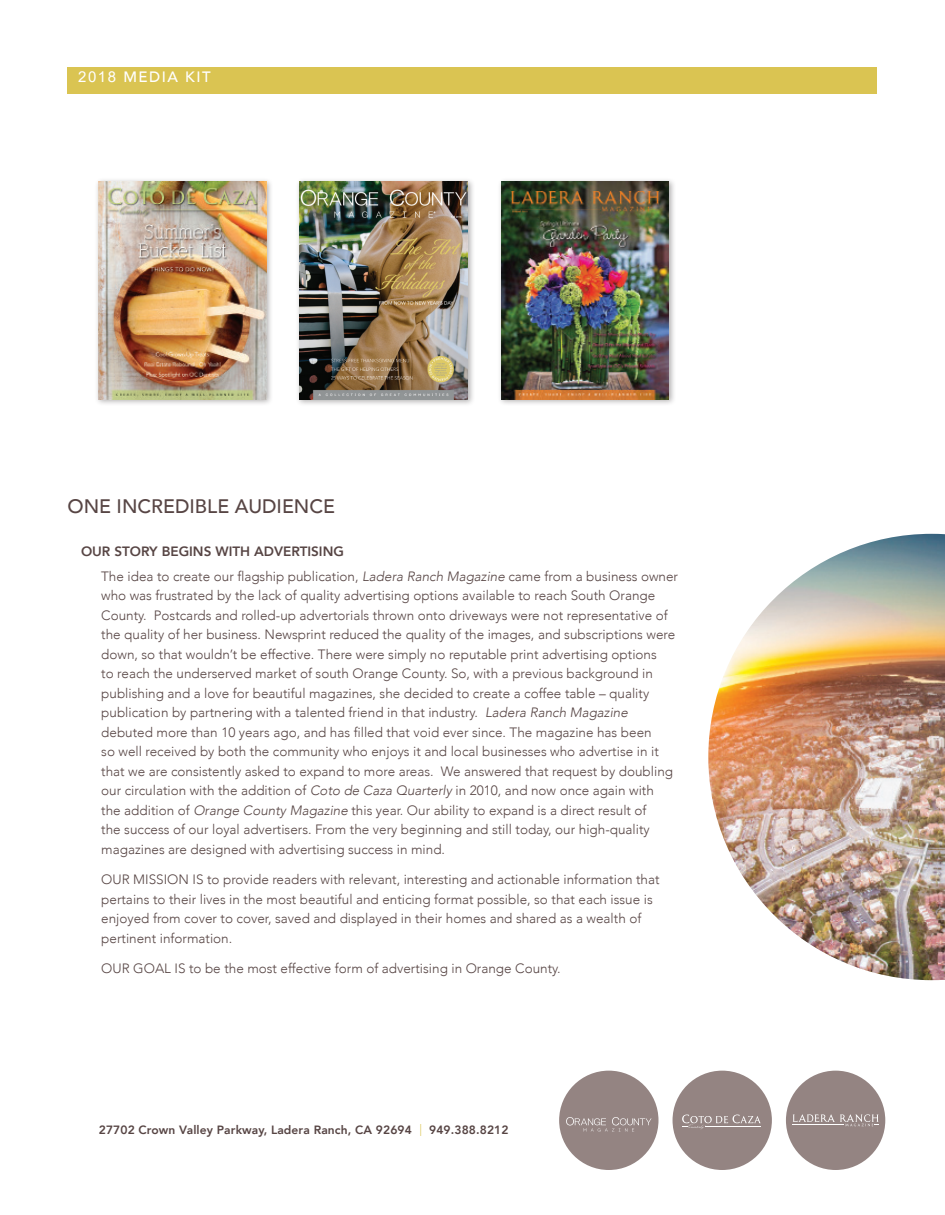
<style>
.page{position:relative;width:945px;height:1215px;background:#fff}
.page>*{position:absolute;margin:0;border:0;box-sizing:border-box;transform-origin:0 0}
.subhead{font:500 19.5px "Avenir";color:#574544}
.subhead-2{font:500 15px "Avenir";letter-spacing:.1em;color:#fff}
.body{font:300 13.5px/19.5px "Avenir";color:#574544}
.sub_subhead{font:800 13.5px "Avenir";color:#574544}
.t1{font:800 12px "Avenir";letter-spacing:.01em;color:#574544}
.s1{font-family:"Arial";font-weight:400}
.s2{font-style:italic}
.s3{font-weight:300;color:#dac452}
</style>
<div class="page">
<div style="left:68px;top:68px;width:810px;height:26px;background:#dac452"></div>
<div style="left:559px;top:1071px;width:100px;height:99px;background:#948482;border-radius:50%"></div>
<div style="left:673px;top:1071px;width:99px;height:99px;background:#948482;border-radius:50%"></div>
<div style="left:786px;top:1071px;width:99px;height:99px;background:#948482;border-radius:50%"></div>
<svg style="left:793px;top:1114px;width:85px;height:12px"></svg>
<svg style="left:682px;top:1115px;width:79px;height:14px"></svg>
<svg style="left:566px;top:1117px;width:86px;height:15px"></svg>
<div style="left:95px;top:177px;width:178px;height:229px;background:#231f20;opacity:.35"></div>
<img style="left:99px;top:182px;width:167px;height:217px">
<div style="left:296px;top:177px;width:179px;height:230px;background:#231f20;opacity:.35"></div>
<img style="left:300px;top:182px;width:168px;height:218px">
<div style="left:497px;top:177px;width:179px;height:229px;background:#231f20;opacity:.35"></div>
<img style="left:501px;top:182px;width:168px;height:217px">
<img style="left:708px;top:534px;width:237px;height:446px">
<p class="subhead-2" style="left:78px;top:64px;width:134px"><span class="s1">2018</span> MEDIA KIT</p>
<p class="subhead" style="left:68px;top:489px;width:269px">ONE INCREDIBLE AUDIENCE</p>
<p class="sub_subhead" style="left:81px;top:541px;width:264px">OUR STORY BEGINS WITH ADVERTISING</p>
<p class="body" style="left:101px;top:567px;width:578px">The idea to create our flagship publication, <span class="s2">Ladera Ranch Magazine</span> came from a business owner who was frustrated by the lack of quality advertising options available to reach South Orange County. Postcards and rolled-up advertorials thrown onto driveways were not representative of the quality of her business. Newsprint reduced the quality of the images, and subscriptions were down, so that wouldn’t be effective. There were simply no reputable print advertising options<br>to reach the underserved market of south Orange County. So, with a previous background in publishing and a love for beautiful magazines, she decided to create a coffee table – quality publication by partnering with a talented friend in that industry. <span class="s2">Ladera Ranch Magazine </span>debuted more than 10 years ago, and has filled that void ever since. The magazine has been<br>so well received by both the community who enjoys it and local businesses who advertise in it that we are consistently asked to expand to more areas. We answered that request by doubling our circulation with the addition of <span class="s2">Coto de Caza Quarterly</span> in 2010, and now once again with<br>the addition of <span class="s2">Orange County Magazine</span> this year. Our ability to expand is a direct result of<br>the success of our loyal advertisers. From the very beginning and still today, our high-quality magazines are designed with advertising success in mind.</p>
<p class="body" style="left:101px;top:870px;width:560px">OUR MISSION IS to provide readers with relevant, interesting and actionable information that pertains to their lives in the most beautiful and enticing format possible, so that each issue is enjoyed from cover to cover, saved and displayed in their homes and shared as a wealth of pertinent information.</p>
<p class="body" style="left:101px;top:959px;width:461px">OUR GOAL IS to be the most effective form of advertising in Orange County.</p>
<p class="t1" style="left:99px;top:1121px;width:411px">27702 Crown Valley Parkway, Ladera Ranch, CA 92694 <span class="s3">|</span> 949.388.8212</p>
</div>
